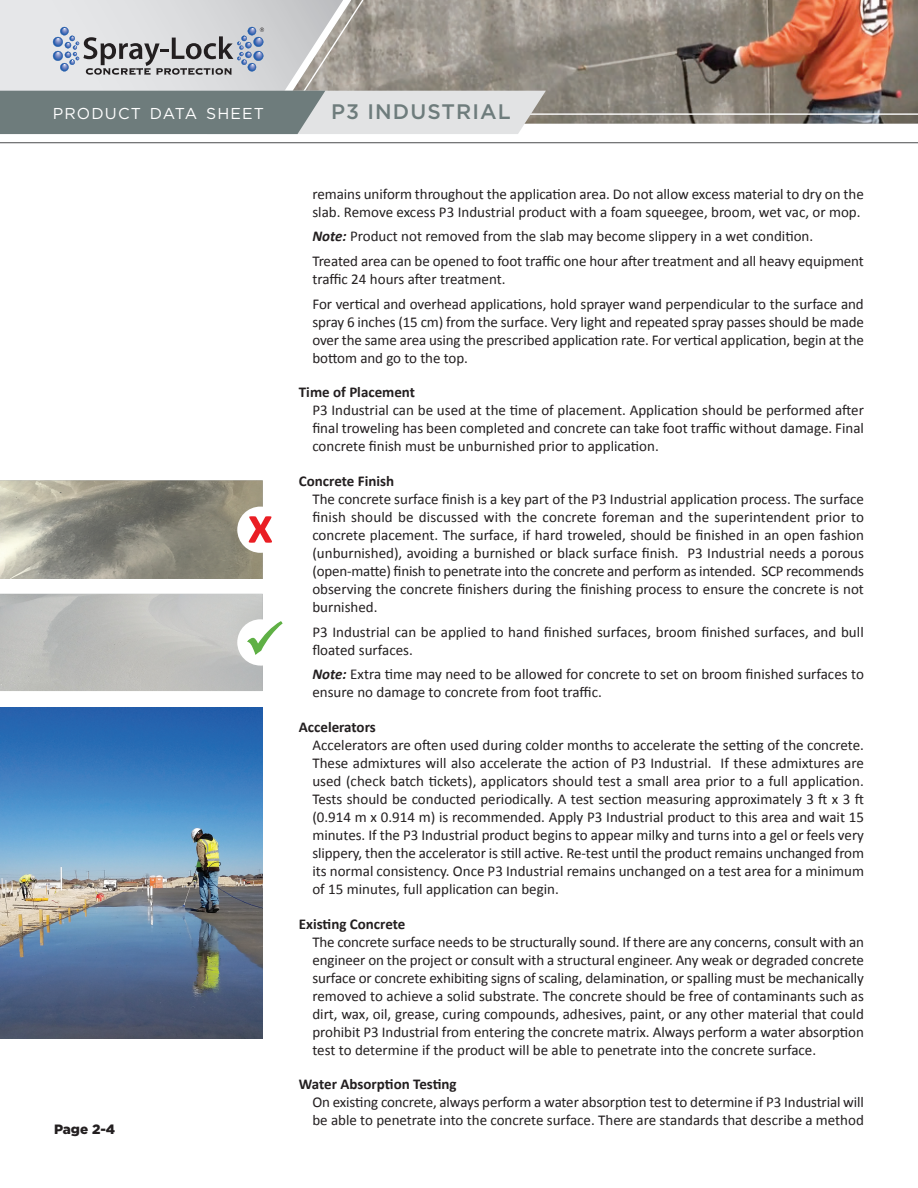
<style>
.page{position:relative;width:918px;height:1188px;background:#fff}
.page>*{position:absolute;margin:0;border:0;box-sizing:border-box;transform-origin:0 0}
.t1{font:500 21px "Gotham";letter-spacing:.05em;color:#6e7c7c}
.t2{font:15.75px "Gotham";letter-spacing:.07em;color:#fff}
.t3{font:15px/18px "Calibri";color:#231f20}
.t4{font:700 15px "Calibri";color:#231f20}
.t5{font:900 13.5px "Gotham";color:#231f20}
.s1{font-weight:700;font-style:italic}
</style>
<div class="page">
<svg style="left:0;top:0;width:272px;height:91px"></svg>
<img style="left:285px;top:0;width:633px;height:124px">
<svg style="left:287px;top:0;width:631px;height:115px"></svg>
<svg style="left:53px;top:27px;width:211px;height:48px"></svg>
<hr style="left:0;top:142px;width:918px;height:1px;background:#4b4c4d">
<svg style="left:0;top:91px;width:546px;height:43px"></svg>
<img style="left:0;top:707px;width:263px;height:332px">
<img style="left:0;top:480px;width:263px;height:99px">
<div style="left:237px;top:507px;width:47px;height:46px;background:#fff;border-radius:50%"></div>
<svg style="left:249px;top:516px;width:23px;height:27px"></svg>
<svg style="left:246px;top:620px;width:37px;height:35px"></svg>
<p class="t2" style="left:53px;top:103px;width:213px">PRODUCT DATA SHEET</p>
<h1 class="t1" style="left:331px;top:100px;width:181px">P3 INDUSTRIAL</h1>
<p class="t5" style="left:54px;top:1121px;width:63px">Page 2-4</p>
<p class="t3" style="left:312px;top:184px;width:553px">remains uniform throughout the application area. Do not allow excess material to dry on the slab. Remove excess P3 Industrial product with a foam squeegee, broom, wet vac, or mop.</p>
<p class="t3" style="left:312px;top:224px;width:553px;line-height:24.8px"><span class="s1">Note:</span> Product not removed from the slab may become slippery in a wet condition.<br>Treated area can be opened to foot traffic one hour after treatment and all heavy equipment</p>
<p class="t3" style="left:312px;top:266px;width:553px;line-height:24.8px">traffic 24 hours after treatment.<br>For vertical and overhead applications, hold sprayer wand perpendicular to the surface and</p>
<p class="t3" style="left:312px;top:313px;width:553px;text-align:justify">spray 6 inches (15 cm) from the surface. Very light and repeated spray passes should be made over the same area using the prescribed application rate. For vertical application, begin at the bottom and go to the top.</p>
<p class="t4" style="left:299px;top:382px;width:118px">Time of Placement</p>
<p class="t3" style="left:312px;top:401px;width:553px;text-align:justify">P3 Industrial can be used at the time of placement. Application should be performed after final troweling has been completed and concrete can take foot traffic without damage. Final concrete finish must be unburnished prior to application.</p>
<p class="t4" style="left:299px;top:470px;width:97px">Concrete Finish</p>
<p class="t3" style="left:312px;top:490px;width:553px;text-align:justify">The concrete surface finish is a key part of the P3 Industrial application process. The surface finish should be discussed with the concrete foreman and the superintendent prior to concrete placement. The surface, if hard troweled, should be finished in an open fashion (unburnished), avoiding a burnished or black surface finish. P3 Industrial needs a porous (open-matte) finish to penetrate into the concrete and perform as intended. SCP recommends observing the concrete finishers during the finishing process to ensure the concrete is not burnished.</p>
<p class="t3" style="left:312px;top:622px;width:553px">P3 Industrial can be applied to hand finished surfaces, broom finished surfaces, and bull floated surfaces.</p>
<p class="t3" style="left:312px;top:665px;width:553px"><span class="s1">Note:</span> Extra time may need to be allowed for concrete to set on broom finished surfaces to ensure no damage to concrete from foot traffic.</p>
<p class="t4" style="left:299px;top:716px;width:78px">Accelerators</p>
<p class="t3" style="left:312px;top:736px;width:553px;text-align:justify">Accelerators are often used during colder months to accelerate the setting of the concrete.<br>These admixtures will also accelerate the action of P3 Industrial. If these admixtures are used (check batch tickets), applicators should test a small area prior to a full application.<br>Tests should be conducted periodically. A test section measuring approximately 3 ft x 3 ft (0.914 m x 0.914 m) is recommended. Apply P3 Industrial product to this area and wait 15 minutes. If the P3 Industrial product begins to appear milky and turns into a gel or feels very slippery, then the accelerator is still active. Re-test until the product remains unchanged from its normal consistency. Once P3 Industrial remains unchanged on a test area for a minimum of 15 minutes, full application can begin.</p>
<p class="t4" style="left:299px;top:913px;width:108px">Existing Concrete</p>
<p class="t3" style="left:312px;top:932px;width:553px;text-align:justify">The concrete surface needs to be structurally sound. If there are any concerns, consult with an engineer on the project or consult with a structural engineer. Any weak or degraded concrete surface or concrete exhibiting signs of scaling, delamination, or spalling must be mechanically removed to achieve a solid substrate. The concrete should be free of contaminants such as dirt, wax, oil, grease, curing compounds, adhesives, paint, or any other material that could prohibit P3 Industrial from entering the concrete matrix. Always perform a water absorption test to determine if the product will be able to penetrate into the concrete surface.</p>
<p class="t4" style="left:299px;top:1073px;width:159px">Water Absorption Testing</p>
<p class="t3" style="left:312px;top:1093px;width:553px">On existing concrete, always perform a water absorption test to determine if P3 Industrial will be able to penetrate into the concrete surface. There are standards that describe a method</p>
</div>
